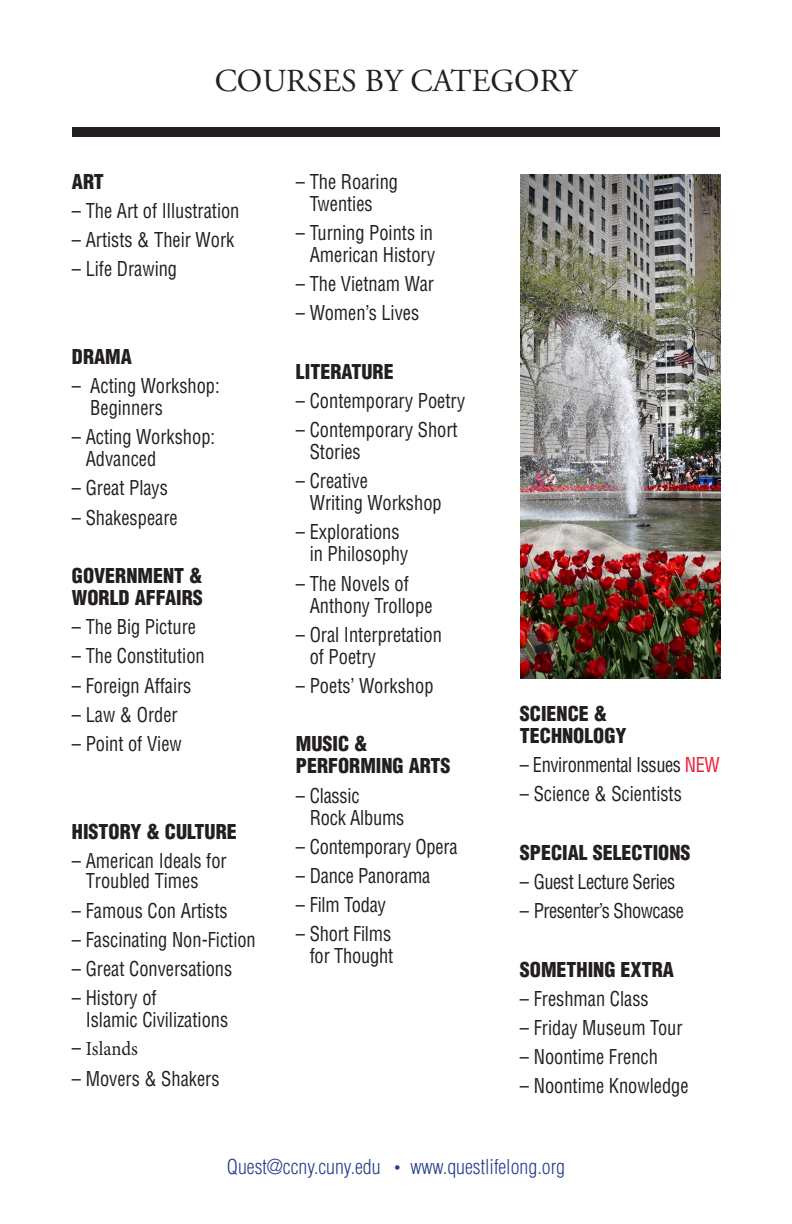
<style>
.page{position:relative;width:792px;height:1224px;background:#fff}
.page>*{position:absolute;margin:0;border:0;box-sizing:border-box;transform-origin:0 0}
.t1{font:32px "Adobe Garamond";color:#231f20}
.t2{font:condensed 20px/22px "Helvetica LT Std";color:#231f20;scale:.92 1}
.t3{font:900 condensed 20px/22px "Helvetica LT Std";color:#231f20}
.t4{font:300 condensed 20px "Helvetica LT Std";color:#253f8e}
.t5{font:condensed 20px "Helvetica LT Std";letter-spacing:-.025em;color:#231f20;scale:.92 1}
.t6{font:condensed 20px "Helvetica LT Std";letter-spacing:-.02em;color:#231f20;scale:.92 1}
.t7{font:20px "Minion Pro";color:#231f20;scale:.92 1}
.s1{font-family:"Helvetica LT Std";font-stretch:condensed}
.s2{color:#ed1a3a}
.s3{font-size:12px}
</style>
<div class="page">
<div style="left:72px;top:127px;width:648px;height:10px;background:#231f20"></div>
<img style="left:520px;top:174px;width:200px;height:504px">
<p class="t1" style="left:215px;top:64px;width:364px">COURSES BY CATEGORY</p>
<p class="t3" style="left:72px;top:170px;width:33px">ART</p>
<p class="t2" style="left:72px;top:199px;width:184px">– The Art of Illustration</p>
<p class="t2" style="left:72px;top:229px;width:178px">– Artists &amp; Their Work</p>
<p class="t2" style="left:72px;top:258px;width:116px">– Life Drawing</p>
<p class="t3" style="left:72px;top:345px;width:62px">DRAMA</p>
<p class="t2" style="left:90px;top:375px;width:142px;text-indent:-18px">– Acting Workshop:<br>Beginners</p>
<p class="t2" style="left:86px;top:426px;width:142px;text-indent:-14px">– Acting Workshop:<br>Advanced</p>
<p class="t2" style="left:72px;top:477px;width:106px">– Great Plays</p>
<p class="t2" style="left:72px;top:506px;width:116px">– Shakespeare</p>
<p class="t3" style="left:72px;top:564px;width:132px">GOVERNMENT &amp;<br>WORLD AFFAIRS</p>
<p class="t2" style="left:72px;top:616px;width:136px">– The Big Picture</p>
<p class="t2" style="left:72px;top:645px;width:146px">– The Constitution</p>
<p class="t2" style="left:72px;top:674px;width:131px">– Foreign Affairs</p>
<p class="t2" style="left:72px;top:703px;width:116px">– Law &amp; Order</p>
<p class="t2" style="left:72px;top:733px;width:121px">– Point of View</p>
<p class="t3" style="left:72px;top:820px;width:166px">HISTORY &amp; CULTURE</p>
<p class="t2" style="left:86px;top:850px;width:155px;line-height:20.6px;text-indent:-14px">– American Ideals for<br>Troubled Times</p>
<p class="t2" style="left:72px;top:899px;width:171px">– Famous Con Artists</p>
<p class="t2" style="left:72px;top:928px;width:201px">– Fascinating Non-Fiction</p>
<p class="t2" style="left:72px;top:958px;width:176px">– Great Conversations</p>
<p class="t2" style="left:86px;top:987px;width:156px;text-indent:-14px">– History of<br>Islamic Civilizations</p>
<p class="t7" style="left:72px;top:1035px;width:73px"><span class="s1">–</span> Islands</p>
<p class="t2" style="left:72px;top:1067px;width:162px">– Movers &amp; Shakers</p>
<p class="t2" style="left:296px;top:170px;width:113px;text-align:center">– The Roaring<br>Twenties</p>
<p class="t2" style="left:296px;top:221px;width:153px;text-align:right">– Turning Points in<br>American History</p>
<p class="t2" style="left:296px;top:273px;width:152px">– The Vietnam War</p>
<p class="t2" style="left:296px;top:302px;width:136px">– Women’s Lives</p>
<p class="t3" style="left:296px;top:360px;width:99px">LITERATURE</p>
<p class="t2" style="left:296px;top:389px;width:186px">– Contemporary Poetry</p>
<p class="t2" style="left:310px;top:419px;width:162px;text-indent:-14px">– Contemporary Short<br>Stories</p>
<p class="t2" style="left:310px;top:470px;width:145px;text-indent:-14px">– Creative<br>Writing Workshop</p>
<p class="t2" style="left:310px;top:521px;width:109px;text-indent:-14px">– Explorations in Philosophy</p>
<p class="t2" style="left:310px;top:572px;width:135px;text-indent:-14px">– The Novels of<br>Anthony Trollope</p>
<p class="t2" style="left:310px;top:623px;width:145px;text-indent:-14px">– Oral Interpretation of Poetry</p>
<p class="t2" style="left:296px;top:675px;width:151px">– Poets’ Workshop</p>
<p class="t3" style="left:296px;top:733px;width:156px">MUSIC &amp;<br>PERFORMING ARTS</p>
<p class="t2" style="left:310px;top:784px;width:104px;text-indent:-14px">– Classic<br>Rock Albums</p>
<p class="t2" style="left:296px;top:835px;width:177px">– Contemporary Opera</p>
<p class="t2" style="left:296px;top:865px;width:148px">– Dance Panorama</p>
<p class="t2" style="left:296px;top:894px;width:99px">– Film Today</p>
<p class="t2" style="left:296px;top:923px;width:107px;text-align:right">– Short Films for Thought</p>
<p class="t3" style="left:520px;top:702px;width:108px">SCIENCE &amp;<br>TECHNOLOGY</p>
<p class="t6" style="left:520px;top:752px;width:219px">– Environmental Issues <span class="s2">NEW</span></p>
<p class="t2" style="left:520px;top:783px;width:178px">– Science &amp; Scientists</p>
<p class="t3" style="left:520px;top:841px;width:172px">SPECIAL SELECTIONS</p>
<p class="t5" style="left:520px;top:869px;width:170px">– Guest Lecture Series</p>
<p class="t5" style="left:520px;top:898px;width:180px">– Presenter’s Showcase</p>
<p class="t3" style="left:520px;top:958px;width:155px">SOMETHING EXTRA</p>
<p class="t2" style="left:520px;top:987px;width:141px">– Freshman Class</p>
<p class="t2" style="left:520px;top:1017px;width:178px">– Friday Museum Tour</p>
<p class="t2" style="left:520px;top:1046px;width:151px">– Noontime French</p>
<p class="t2" style="left:520px;top:1075px;width:185px">– Noontime Knowledge</p>
<p class="t4" style="left:227px;top:1155px;width:340px">Quest@ccny.cuny.edu <span class="s3">•</span> www.questlifelong.org</p>
</div>
